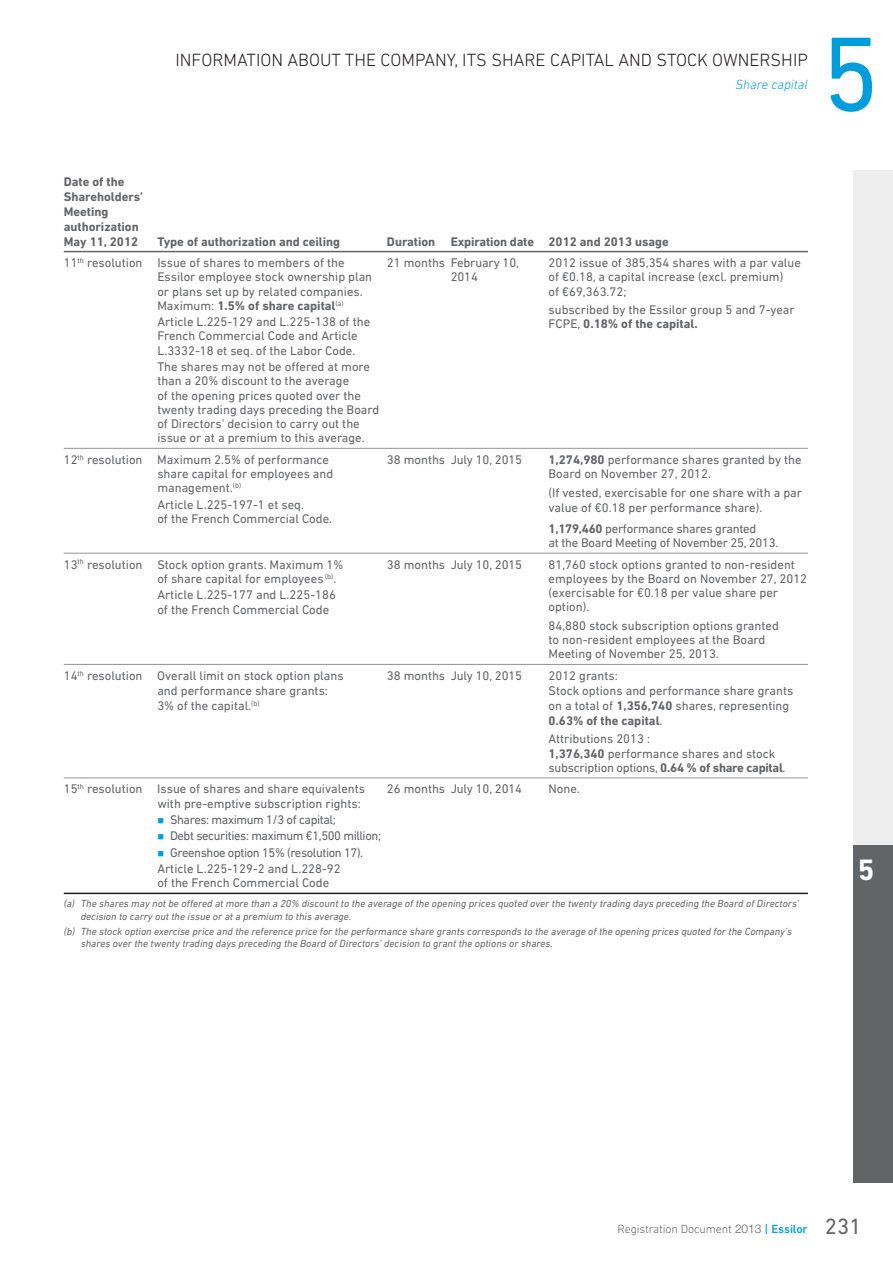
<style>
.page{position:relative;width:893px;height:1263px;background:#fff}
.page>*{position:absolute;margin:0;border:0;box-sizing:border-box;transform-origin:0 0}
.t1{font:107.25px "DIN Next LT Pro";color:#009ddc}
.t2{font:700 30px "DIN Next LT Pro";color:#fff}
.t3{font:300 18px "DIN Next LT Pro";color:#231f20}
.t4{font:italic 300 13.5px "DIN Next LT Pro";color:#009ddc}
.t5{font:12.75px/14.2px "DIN Next LT Pro";color:#636466}
.t6{font:12.75px/16.4px "DIN Next LT Pro";letter-spacing:-.03em;color:#636466}
.t7{font:700 12.75px/15px "DIN Next LT Pro";color:#636466}
.t8{font:12.75px/14.2px "DIN Next LT Pro";letter-spacing:-.02em;color:#636466}
.t9{font:300 12px "DIN Next LT Pro";letter-spacing:-.01em;color:#636466}
.t10{font:italic 10.5px/12.6px "DIN Next LT Pro";color:#636466}
.s1{font-weight:700}
.s2{color:#009ddc}
.s3{font-family:"Helvetica Neue LT Std"}
.s4{font-weight:500;color:#009ddc}
.s5{font-weight:400;font-size:22.5px}
</style>
<div class="page">
<div style="left:853px;top:170px;width:40px;height:675px;background:#ededee"></div>
<div style="left:853px;top:845px;width:40px;height:337px;background:#636466"></div>
<hr style="left:64px;top:251px;width:744px;height:1px;background:#636466">
<hr style="left:64px;top:448px;width:744px;height:1px;background:#939598">
<hr style="left:64px;top:553px;width:744px;height:1px;background:#939598">
<hr style="left:64px;top:664px;width:744px;height:1px;background:#939598">
<hr style="left:64px;top:778px;width:744px;height:1px;background:#939598">
<hr style="left:64px;top:893px;width:744px;height:1px;background:#231f20">
<h3 class="t3" style="left:175px;top:53px;width:634px">INFORMATION ABOUT THE COMPANY, ITS SHARE CAPITAL AND STOCK OWNERSHIP</h3>
<p class="t4" style="left:736px;top:80px;width:74px">Share capital</p>
<h1 class="t1" style="left:821px;top:34px;width:60px">5</h1>
<p class="t7" style="left:64px;top:175px;width:81px">Date of the<br>Shareholders’<br>Meeting authorization<br>May 11, 2012</p>
<p class="t7" style="left:157px;top:235px;width:184px">Type of authorization and ceiling</p>
<p class="t7" style="left:387px;top:235px;width:283px">Duration Expiration date 2012 and 2013 usage</p>
<p class="t5" style="left:157px;top:257px;width:216px;text-indent:-94px">11<sup>th</sup> resolution Issue of shares to members of the Essilor employee stock ownership plan or plans set up by related companies.<br>Maximum: <span class="s1">1.5% of share capital</span><sup>(a)</sup></p>
<p class="t5" style="left:157px;top:316px;width:214px">Article L.225-129 and L.225-138 of the<br>French Commercial Code and Article<br>L.3332-18 et seq. of the Labor Code.</p>
<p class="t5" style="left:157px;top:361px;width:224px">The shares may not be offered at more than a 20% discount to the average<br>of the opening prices quoted over the twenty trading days preceding the Board of Directors’ decision to carry out the issue or at a premium to this average.</p>
<p class="t5" style="left:451px;top:257px;width:70px;text-indent:-64px">21 months February 10,<br>2014</p>
<p class="t5" style="left:549px;top:257px;width:254px">2012 issue of 385,354 shares with a par value of €0.18, a capital increase (excl. premium)<br>of €69,363.72;</p>
<p class="t5" style="left:549px;top:304px;width:248px">subscribed by the Essilor group 5 and 7-year<br>FCPE, <span class="s1">0.18% of the capital.</span></p>
<p class="t5" style="left:157px;top:454px;width:178px;text-indent:-94px">12<sup>th</sup> resolution Maximum 2.5% of performance share capital for employees and management.<sup>(b)</sup></p>
<p class="t5" style="left:157px;top:499px;width:176px">Article L.225-197-1 et seq.<br>of the French Commercial Code.</p>
<p class="t5" style="left:157px;top:559px;width:188px;text-indent:-94px">13<sup>th</sup> resolution Stock option grants. Maximum 1% of share capital for employees <sup>(b)</sup> .</p>
<p class="t5" style="left:157px;top:589px;width:180px">Article L.225-177 and L.225-186 of the French Commercial Code</p>
<p class="t5" style="left:387px;top:454px;width:137px">38 months July 10, 2015</p>
<p class="t5" style="left:549px;top:454px;width:255px"><span class="s1">1,274,980</span> performance shares granted by the<br>Board on November 27, 2012.</p>
<p class="t5" style="left:549px;top:487px;width:255px;line-height:15px">(If vested, exercisable for one share with a par value of €0.18 per performance share).</p>
<p class="t8" style="left:549px;top:523px;width:232px"><span class="s1">1,179,460</span> performance shares granted<br>at the Board M eeting of November 25, 2013.</p>
<p class="t5" style="left:387px;top:559px;width:137px">38 months July 10, 2015</p>
<p class="t5" style="left:549px;top:559px;width:260px">81,760 stock options granted to non-resident employees by the Board on November 27, 2012 (exercisable for €0.18 per value share per option).</p>
<p class="t5" style="left:549px;top:620px;width:232px">84,880 stock subscription options granted to non-resident employees at the Board<br>M eeting of November 25, 2013.</p>
<p class="t5" style="left:157px;top:669px;width:188px;line-height:15px;text-indent:-94px">14<sup>th</sup> resolution Overall limit on stock option plans and p erformance share grants:<br>3% of the capital.<sup>(b)</sup></p>
<p class="t5" style="left:387px;top:670px;width:137px">38 months July 10, 2015</p>
<p class="t5" style="left:549px;top:669px;width:246px;line-height:15px">2012 grants:<br>Stock options and performance share grants on a total of <span class="s1">1,356,740</span> shares, representing<br><span class="s1">0.63% of the capital</span>.</p>
<p class="t5" style="left:549px;top:733px;width:239px">Attributions 2013 :<br><span class="s1">1,376,340</span> performance shares and stock subscription options , <span class="s1">0.64 % of share capital</span>.</p>
<p class="t5" style="left:157px;top:783px;width:209px;text-indent:-94px">15<sup>th</sup> resolution Issue of shares and share equivalents with pre-emptive subscription rights:</p>
<p class="t6" style="left:157px;top:813px;width:180px"><span class="s2">■</span> Shares: maximum 1/3 of capital;</p>
<p class="t6" style="left:157px;top:829px;width:225px"><span class="s2">■</span> Debt securities: maximum €1,500 million;</p>
<p class="t6" style="left:157px;top:846px;width:207px"><span class="s2">■</span> Greenshoe option 15% (resolution 17).<br>Article L.225-129-2 and L.228-92</p>
<p class="t5" style="left:157px;top:877px;width:173px">of the French Commercial Code</p>
<p class="t5" style="left:387px;top:783px;width:137px">26 months July 10, 2014</p>
<p class="t5" style="left:549px;top:783px;width:33px">None.</p>
<p class="t10" style="left:81px;top:898px;width:720px;text-indent:-17px">(a) The shares may not be offered at more than a 20% discount to the average of the opening prices quoted over the twenty trading days preceding the Board of Directors’ decision to carry out the issue or at a premium to this average.</p>
<p class="t10" style="left:81px;top:926px;width:713px;text-indent:-17px">(b) The stock option exercise price and the reference price for the performance share grants corresponds to the average of the opening prices quoted for the Company’s shares over the twenty trading days preceding the Board of Directors’ decision to grant the options or shares.</p>
<h2 class="t2" style="left:858px;top:859px;width:18px">5</h2>
<p class="t9" style="left:618px;top:1224px;width:245px">Registration Document <span class="s3">2013</span> <span class="s4">| Essilor</span> <span class="s5">231</span></p>
</div>
